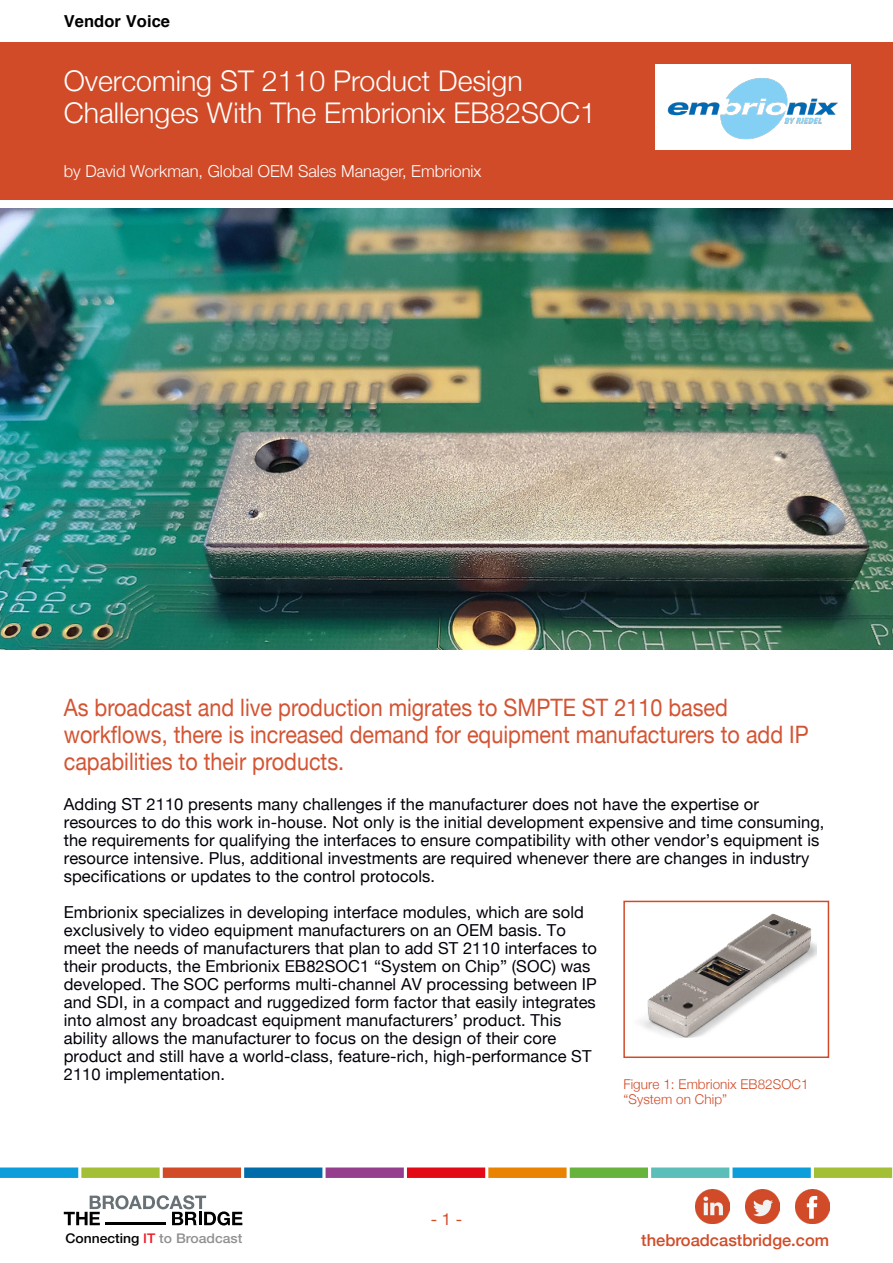
<style>
.page{position:relative;width:893px;height:1263px;background:#fff}
.page>*{position:absolute;margin:0;border:0;box-sizing:border-box;transform-origin:0 0}
.t1{font:300 28.5px/31.5px "Helvetica Neue";color:#fff}
.t2{font:24px/27px "Helvetica Neue";color:#d35433;scale:.9 1}
.t3{font:16.5px/18px "Helvetica Neue";letter-spacing:.005em;color:#00000a}
.t4{font:300 16.5px "Helvetica Neue";color:#fff}
.t5{font:500 16.5px "Helvetica Neue";color:#d14b28}
.t6{font:700 16.5px "Helvetica";letter-spacing:.005em;color:#000}
.t7{font:16.5px "Helvetica Neue";color:#d14b28}
.t8{font:300 13.5px/15px "Helvetica Neue";letter-spacing:.005em;color:#d14b28}
.t9{font:500 13.35px "Helvetica Neue";color:#8e9091;scale:1.04 1}
.s1{color:#000001}
.s2{color:#ec1d25}
</style>
<div class="page">
<div style="left:0;top:43px;width:893px;height:157px;background:#d14b28"></div>
<div style="left:814px;top:1167px;width:78px;height:11px;background:#a3bf36"></div>
<div style="left:732px;top:1167px;width:79px;height:11px;background:#0c9eda"></div>
<div style="left:651px;top:1167px;width:78px;height:11px;background:#5bbeb9"></div>
<div style="left:570px;top:1167px;width:78px;height:11px;background:#66b43b"></div>
<div style="left:488px;top:1167px;width:79px;height:11px;background:#e98301"></div>
<div style="left:407px;top:1167px;width:78px;height:11px;background:#e30a18"></div>
<div style="left:326px;top:1167px;width:78px;height:11px;background:#953e8d"></div>
<div style="left:244px;top:1167px;width:78px;height:11px;background:#006caa"></div>
<div style="left:163px;top:1167px;width:78px;height:11px;background:#d14b28"></div>
<div style="left:81px;top:1167px;width:79px;height:11px;background:#a3bf36"></div>
<div style="left:0;top:1167px;width:78px;height:11px;background:#0c9eda"></div>
<svg style="left:64px;top:1195px;width:178px;height:30px"></svg>
<hr style="left:105px;top:1222px;width:61px;height:3px;background:#000001">
<div style="left:655px;top:65px;width:195px;height:85px;background:#fff"></div>
<img style="left:695px;top:1190px;width:34px;height:34px">
<img style="left:745px;top:1190px;width:34px;height:34px">
<img style="left:795px;top:1190px;width:34px;height:34px">
<img style="left:667px;top:78px;width:171px;height:62px">
<img style="left:0;top:208px;width:893px;height:441px">
<img style="left:640px;top:913px;width:176px;height:125px">
<div style="left:623px;top:901px;width:206px;height:157px;border:2px solid #d14b28"></div>
<p class="t6" style="left:64px;top:8px;width:108px">Vendor Voice</p>
<h1 class="t1" style="left:64px;top:63px;width:534px">Overcoming ST 2110 Product Design<br>Challenges With The Embrionix EB82SOC1</h1>
<p class="t4" style="left:64px;top:158px;width:419px">by David Workman, Global OEM Sales Manager, Embrionix</p>
<p class="t2" style="left:64px;top:695px;width:829px">As broadcast and live production migrates to SMPTE ST 2110 based workflows, there is increased demand for equipment manufacturers to add IP capabilities to their products.</p>
<p class="t3" style="left:64px;top:796px;width:762px">Adding ST 2110 presents many challenges if the manufacturer does not have the expertise or resources to do this work in-house. Not only is the initial development expensive and time consuming, the requirements for qualifying the interfaces to ensure compatibility with other vendor’s equipment is resource intensive. Plus, additional investments are required whenever there are changes in industry specifications or updates to the control protocols.</p>
<p class="t3" style="left:64px;top:904px;width:535px">Embrionix specializes in developing interface modules, which are sold exclusively to video equipment manufacturers on an OEM basis. To meet the needs of manufacturers that plan to add ST 2110 interfaces to their products, the Embrionix EB82SOC1 “System on Chip” (SOC) was developed. The SOC performs multi-channel AV processing between IP and SDI, in a compact and ruggedized form factor that easily integrates into almost any broadcast equipment manufacturers’ product. This ability allows the manufacturer to focus on the design of their core product and still have a world-class, feature-rich, high-performance ST 2110 implementation.</p>
<p class="t8" style="left:623px;top:1075px;width:187px">Figure 1: Embrionix EB82SOC1 “System on Chip”</p>
<p class="t7" style="left:431px;top:1207px;width:33px">- 1 -</p>
<p class="t9" style="left:65px;top:1230px;width:172px"><span class="s1">Connecting</span> <span class="s2">IT</span> to Broadcast</p>
<p class="t5" style="left:641px;top:1227px;width:189px">thebroadcastbridge.com</p>
</div>
